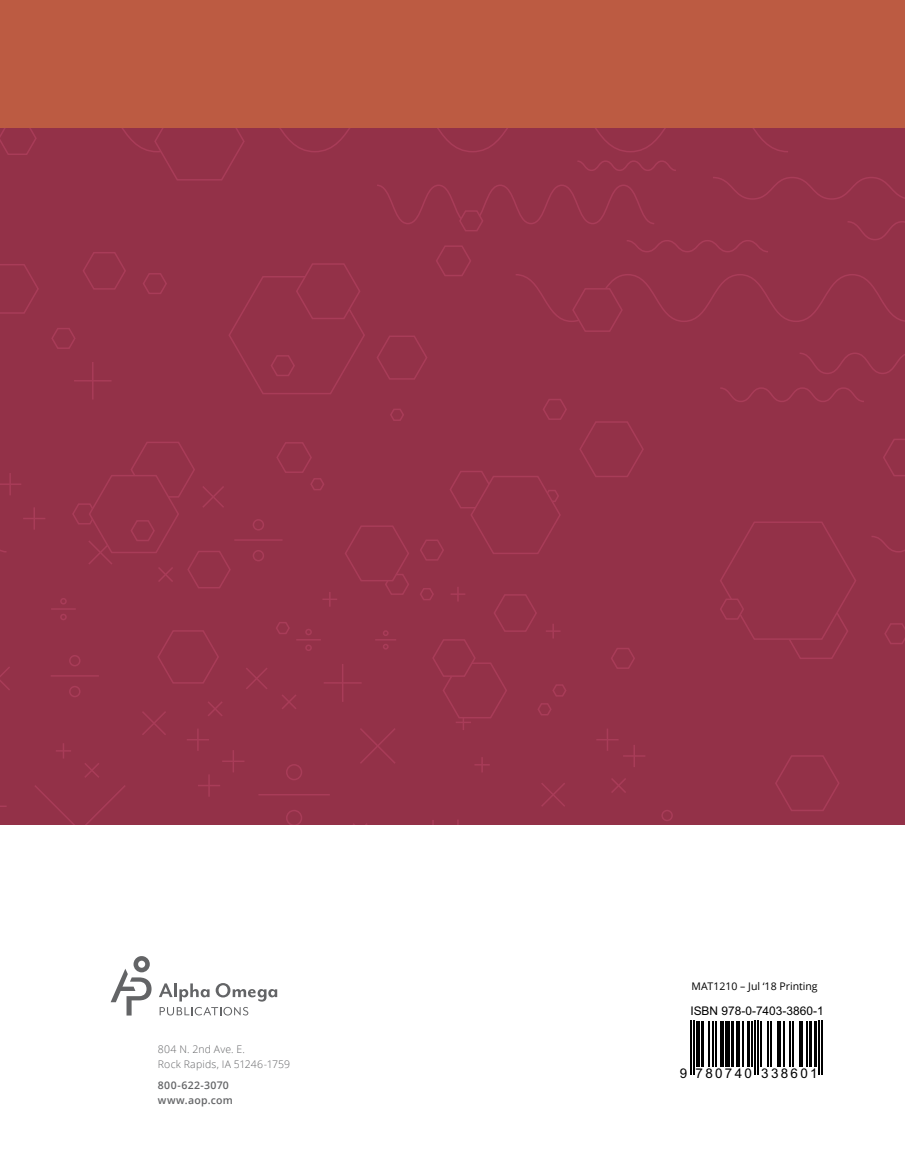
<style>
.page{position:relative;width:905px;height:1175px;background:#fff}
.page>*{position:absolute;margin:0;border:0;box-sizing:border-box;transform-origin:0 0}
.t1{font:13.35px "Arial";letter-spacing:.17em;color:#000}
.t2{font:11.85px "Arial";color:#000}
.t3{font:300 10.5px/15px "Open Sans";letter-spacing:.02em;color:#636466}
.t4{font:600 10.5px/15px "Open Sans";letter-spacing:.025em;color:#636466}
.t5{font:10.5px "Open Sans";color:#000}
</style>
<div class="page">
<div style="left:0;top:127px;width:904px;height:697px;background:#933148"></div>
<div style="left:0;top:0;width:904px;height:127px;background:#bc5b42"></div>
<svg style="left:159px;top:983px;width:118px;height:32px"></svg>
<svg style="left:111px;top:956px;width:40px;height:59px"></svg>
<hr style="left:690px;top:1020px;width:1px;height:54px;background:#000">
<hr style="left:693px;top:1020px;width:1px;height:54px;background:#000">
<hr style="left:696px;top:1020px;width:4px;height:46px;background:#000">
<hr style="left:701px;top:1020px;width:3px;height:46px;background:#000">
<hr style="left:708px;top:1020px;width:1px;height:46px;background:#000">
<hr style="left:712px;top:1020px;width:2px;height:46px;background:#000">
<hr style="left:715px;top:1020px;width:1px;height:46px;background:#000">
<svg style="left:720px;top:1021px;width:3px;height:45px"></svg>
<hr style="left:725px;top:1020px;width:4px;height:46px;background:#000">
<hr style="left:730px;top:1020px;width:3px;height:46px;background:#000">
<hr style="left:736px;top:1020px;width:4px;height:46px;background:#000">
<hr style="left:742px;top:1020px;width:1px;height:46px;background:#000">
<hr style="left:747px;top:1020px;width:3px;height:46px;background:#000">
<hr style="left:751px;top:1020px;width:2px;height:46px;background:#000">
<hr style="left:754px;top:1020px;width:1px;height:54px;background:#000">
<hr style="left:757px;top:1020px;width:1px;height:54px;background:#000">
<hr style="left:760px;top:1020px;width:1px;height:46px;background:#000">
<hr style="left:767px;top:1020px;width:1px;height:46px;background:#000">
<hr style="left:770px;top:1020px;width:1px;height:46px;background:#000">
<hr style="left:777px;top:1020px;width:1px;height:46px;background:#000">
<hr style="left:779px;top:1020px;width:1px;height:46px;background:#000">
<hr style="left:783px;top:1020px;width:2px;height:46px;background:#000">
<hr style="left:789px;top:1020px;width:1px;height:46px;background:#000">
<hr style="left:792px;top:1020px;width:1px;height:46px;background:#000">
<hr style="left:799px;top:1020px;width:4px;height:46px;background:#000">
<hr style="left:806px;top:1020px;width:1px;height:46px;background:#000">
<hr style="left:809px;top:1020px;width:2px;height:46px;background:#000">
<hr style="left:814px;top:1020px;width:3px;height:46px;background:#000">
<hr style="left:818px;top:1020px;width:2px;height:54px;background:#000">
<hr style="left:821px;top:1020px;width:1px;height:54px;background:#000">
<p class="t3" style="left:158px;top:1041px;width:134px">804 N. 2nd Ave. E.<br>Rock Rapids, IA 51246-1759</p>
<p class="t4" style="left:158px;top:1077px;width:76px">800-622-3070 www.aop.com</p>
<p class="t5" style="left:691px;top:978px;width:128px">MAT1210 – Jul ‘18 Printing</p>
<p class="t2" style="left:690px;top:1003px;width:135px">ISBN 978-0-7403-3860-1</p>
<p class="t1" style="left:680px;top:1063px;width:139px">9 780740 338601</p>
</div>
